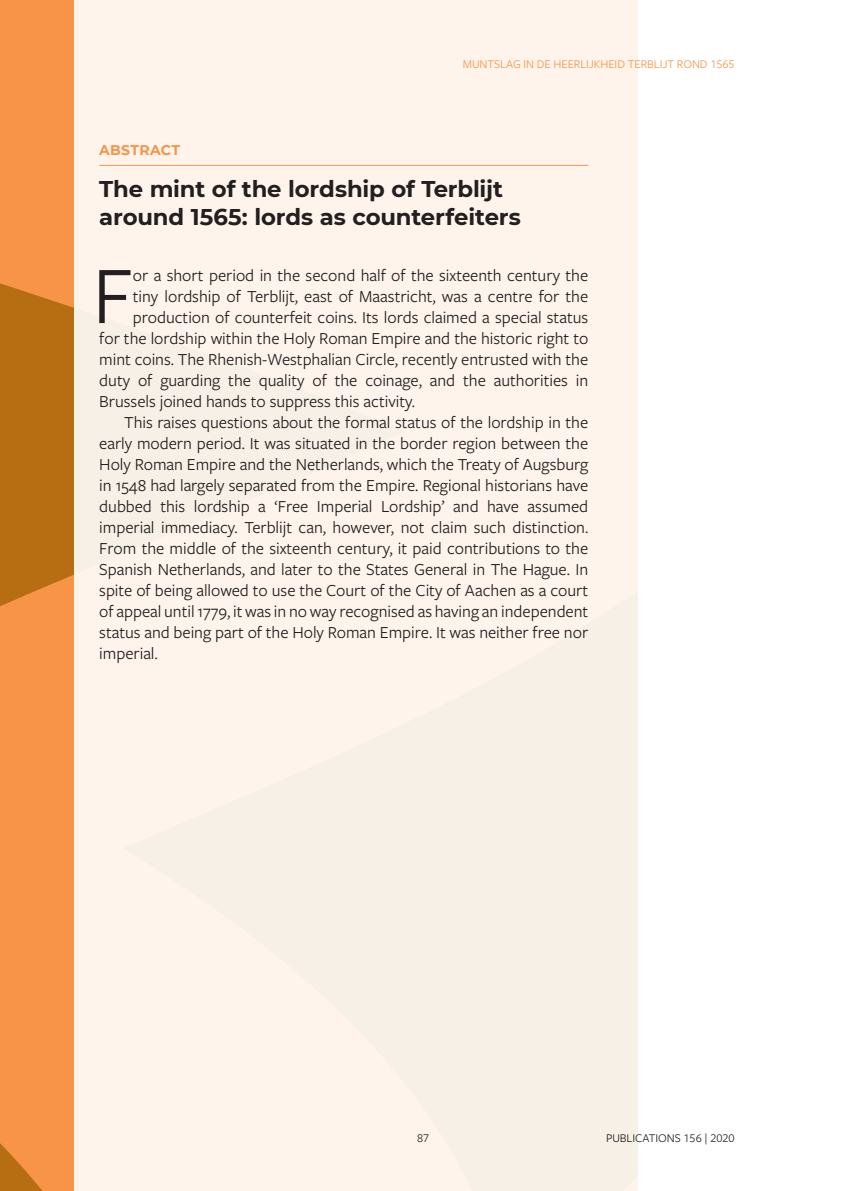
<style>
.page{position:relative;width:844px;height:1191px;background:#fff}
.page>*{position:absolute;margin:0;border:0;box-sizing:border-box;transform-origin:0 0}
.t1{font:84.7px "Freight Sans Pro";color:#231f20}
.t2{font:700 22.75px/28px "Montserrat";letter-spacing:-.005em;color:#231f20}
.t3{font:17.5px "Freight Sans Pro";letter-spacing:-.005em;color:#231f20}
.t4{font:700 14px "Montserrat";letter-spacing:.02em;color:#f79447}
.t5{font:12.25px "Freight Sans Pro";letter-spacing:-.005em;color:#f79447}
.t6{font:12.25px "Freight Sans Pro";letter-spacing:-.005em;color:#231f20}
</style>
<div class="page">
<div style="left:0;top:0;width:74px;height:999px;background:#f79447"></div>
<svg style="left:0;top:225px;width:74px;height:463px;background:#ce7b24"></svg>
<svg style="left:0;top:999px;width:74px;height:192px;background:#f29143"></svg>
<div style="left:74px;top:0;width:769px;height:1191px;background:linear-gradient(to right,#fbefe4,#fefdfb)"></div>
<hr style="left:99px;top:165px;width:489px;height:1px;background:#f79447">
<p class="t5" style="left:462px;top:56px;width:273px">MUNTSLAG IN DE HEERLIJKHEID TERBLIJT ROND 1565</p>
<p class="t4" style="left:99px;top:141px;width:82px">ABSTRACT</p>
<h2 class="t2" style="left:99px;top:175px;width:423px">The mint of the lordship of Terblijt around 1565: lords as counterfeiters</h2>
<h1 class="t1" style="left:92px;top:239px;width:42px">F</h1>
<p class="t3" style="left:133px;top:264px;width:457px">or a short period in the second half of the sixteenth century the</p>
<p class="t3" style="left:133px;top:285px;width:457px">tiny lordship of Terblijt, east of Maastricht, was a centre for the</p>
<p class="t3" style="left:133px;top:306px;width:457px">production of counterfeit coins. Its lords claimed a special status</p>
<p class="t3" style="left:99px;top:327px;width:490px">for the lordship within the Holy Roman Empire and the historic right to</p>
<p class="t3" style="left:99px;top:348px;width:490px">mint coins. The Rhenish-Westphalian Circle, recently entrusted with the</p>
<p class="t3" style="left:99px;top:369px;width:490px">duty of guarding the quality of the coinage, and the authorities in</p>
<p class="t3" style="left:99px;top:390px;width:317px">Brussels joined hands to suppress this activity.</p>
<p class="t3" style="left:124px;top:411px;width:465px">This raises questions about the formal status of the lordship in the</p>
<p class="t3" style="left:99px;top:432px;width:490px">early modern period. It was situated in the border region between the</p>
<p class="t3" style="left:99px;top:453px;width:490px">Holy Roman Empire and the Netherlands, which the Treaty of Augsburg</p>
<p class="t3" style="left:99px;top:474px;width:490px">in 1548 had largely separated from the Empire. Regional historians have</p>
<p class="t3" style="left:99px;top:495px;width:490px">dubbed this lordship a ‘Free Imperial Lordship’ and have assumed</p>
<p class="t3" style="left:99px;top:516px;width:490px">imperial immediacy. Terblijt can, however, not claim such distinction.</p>
<p class="t3" style="left:99px;top:537px;width:490px">From the middle of the sixteenth century, it paid contributions to the</p>
<p class="t3" style="left:99px;top:558px;width:490px">Spanish Netherlands, and later to the States General in The Hague. In</p>
<p class="t3" style="left:99px;top:579px;width:490px">spite of being allowed to use the Court of the City of Aachen as a court</p>
<p class="t3" style="left:99px;top:600px;width:490px">of appeal until 1779, it was in no way recognised as having an independent</p>
<p class="t3" style="left:99px;top:621px;width:490px">status and being part of the Holy Roman Empire. It was neither free nor</p>
<p class="t3" style="left:99px;top:642px;width:60px">imperial.</p>
<p class="t6" style="left:417px;top:1130px;width:14px">87</p>
<p class="t6" style="left:606px;top:1130px;width:130px">PUBLICATIONS 156 | 2020</p>
</div>
